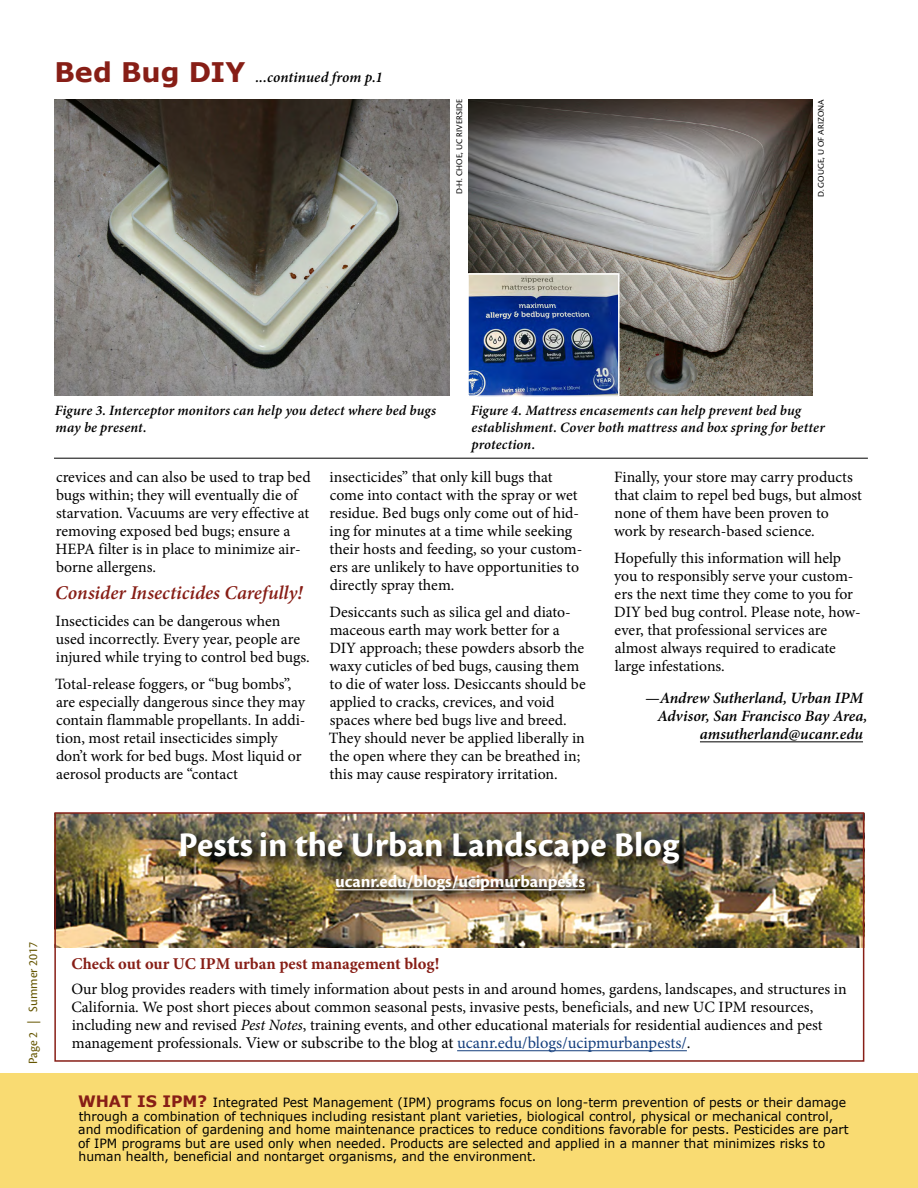
<style>
.page{position:relative;width:918px;height:1188px;background:#fff}
.page>*{position:absolute;margin:0;border:0;box-sizing:border-box;transform-origin:0 0}
.t1{font:700 36px "Cronos Pro";letter-spacing:.005em;color:#fff}
.t2{font:italic 600 19.5px "Minion Pro";color:#871e16}
.t3{font:700 18px "Cronos Pro";letter-spacing:-.005em;color:#fff}
.t4{font:16.5px "Minion Pro";color:#143f7e}
.t5{font:700 16.5px "Minion Pro";color:#871e16}
.t6{font:15.75px/18px "Minion Pro";color:#000}
.t7{font:italic 600 15.75px/18px "Minion Pro";letter-spacing:-.005em;color:#000;text-align:right}
.t8{font:italic 600 15px "Minion Pro";letter-spacing:.01em;color:#000}
.t9{font:italic 600 14.25px/17.1px "Minion Pro";letter-spacing:.01em;color:#000}
.t10{font:13.2px "Cronos Pro";color:#655500}
.t11{font:12.75px/13.5px "Verdana";color:#000}
.t12{font:9px "Cronos Pro";letter-spacing:.01em;color:#000}
.s1{font-family:"Verdana";font-weight:700;font-style:normal;font-size:27px;color:#871e16}
.s2{font-style:italic}
.s3{font-size:15.75px;color:#000}
.s4{color:#000}
.s5{font-weight:700;font-size:15.75px;color:#871e16}
</style>
<div class="page">
<div style="left:0;top:1074px;width:918px;height:114px;background:#f9db72"></div>
<img style="left:57px;top:813px;width:808px;height:135px">
<div style="left:178px;top:830px;width:515px;height:74px;background:#000;opacity:.85"></div>
<hr style="left:335px;top:889px;width:250px;height:1px;background:#fff">
<hr style="left:457px;top:1050px;width:230px;height:1px;background:#143f7e">
<hr style="left:700px;top:741px;width:163px;height:1px;background:#000">
<div style="left:54px;top:812px;width:810px;height:250px;border:2px solid #871e16"></div>
<img style="left:469px;top:99px;width:343px;height:296px">
<img style="left:470px;top:276px;width:147px;height:118px">
<div style="left:467px;top:273px;width:153px;height:124px;border:2px solid #fff"></div>
<img style="left:55px;top:99px;width:395px;height:296px">
<hr style="left:54px;top:458px;width:814px;height:1px;background:#000">
<p class="t8" style="left:54px;top:66px;width:330px"><span class="s1">Bed Bug DIY</span> ...continued from p.1</p>
<p class="t12" style="left:454px;top:194px;width:97px;rotate:-90deg">D-H. CHOE, UC RIVERSIDE</p>
<p class="t12" style="left:816px;top:197px;width:99px;rotate:-90deg">D. GOUGE, U OF ARIZONA</p>
<p class="t9" style="left:55px;top:402px;width:383px">Figure 3. Interceptor monitors can help you detect where bed bugs may be present.</p>
<p class="t9" style="left:471px;top:402px;width:356px">Figure 4. Mattress encasements can help prevent bed bug establishment. Cover both mattress and box spring for better protection.</p>
<p class="t6" style="left:56px;top:468px;width:257px">crevices and can also be used to trap bed bugs within; they will eventually die of starvation. Vacuums are very effective at removing exposed bed bugs; ensure a HEPA filter is in place to minimize air&shy;borne allergens.</p>
<p class="t2" style="left:55px;top:579px;width:249px">Consider Insecticides Carefully!</p>
<p class="t6" style="left:56px;top:612px;width:256px">Insecticides can be dangerous when used incorrectly. Every year, people are injured while trying to control bed bugs.</p>
<p class="t6" style="left:55px;top:675px;width:252px">Total-release foggers, or “bug bombs”, are especially dangerous since they may contain flammable propellants. In addi&shy;tion, most retail insecticides simply don’t work for bed bugs. Most liquid or aerosol products are “contact</p>
<p class="t6" style="left:330px;top:468px;width:254px">insecticides” that only kill bugs that come into contact with the spray or wet residue. Bed bugs only come out of hid&shy;ing for minutes at a time while seeking their hosts and feeding, so your custom&shy;ers are unlikely to have opportunities to directly spray them.</p>
<p class="t6" style="left:329px;top:603px;width:258px">Desiccants such as silica gel and diato&shy;maceous earth may work better for a DIY approach; these powders absorb the waxy cuticles of bed bugs, causing them to die of water loss. Desiccants should be applied to cracks, crevices, and void spaces where bed bugs live and breed.<br>They should never be applied liberally in the open where they can be breathed in; this may cause respiratory irritation.</p>
<p class="t6" style="left:614px;top:468px;width:249px">Finally, your store may carry products that claim to repel bed bugs, but almost none of them have been proven to work by research-based science.</p>
<p class="t6" style="left:614px;top:549px;width:248px">Hopefully this information will help you to responsibly serve your custom&shy;ers the next time they come to you for DIY bed bug control. Please note, how&shy;ever, that professional services are almost always required to eradicate large infestations.</p>
<p class="t7" style="left:645px;top:689px;width:224px">—Andrew Sutherland, Urban IPM<br>Advisor, San Francisco Bay Area, amsutherland@ucanr.edu</p>
<h1 class="t1" style="left:179px;top:824px;width:502px">Pestsin the Urban Landscape Blog</h1>
<p class="t3" style="left:335px;top:871px;width:251px">ucanr.edu/blogs/ucipmurbanpests</p>
<p class="t10" style="left:26px;top:1064px;width:124px;rotate:-90deg">Page 2 | Summer 2017</p>
<p class="t5" style="left:71px;top:952px;width:370px">Check out our UC IPM urban pest management blog!</p>
<p class="t6" style="left:71px;top:980px;width:777px">Our blog provides readers with timely information about pests in and around homes, gardens, landscapes, and structures in<br>California. We post short pieces about common seasonal pests, invasive pests, beneficials, and new UC IPM resources, including new and revised <span class="s2">Pest Notes</span>, training events, and other educational materials for residential audiences and pest</p>
<p class="t4" style="left:72px;top:1031px;width:620px"><span class="s3">management professionals.</span> <span class="s4">View or subscribe to the blog at</span> ucanr.edu/blogs/ucipmurbanpests/<span class="s4">.</span></p>
<p class="t11" style="left:78px;top:1096px;width:772px"><span class="s5">WHAT IS IPM?</span> Integrated Pest Management (IPM) programs focus on long-term prevention of pests or their damage through a combination of techniques including resistant plant varieties, biological control, physical or mechanical control, and modification of gardening and home maintenance practices to reduce conditions favorable for pests. Pesticides are part of IPM programs but are used only when needed. Products are selected and applied in a manner that minimizes risks to human health, beneficial and nontarget organisms, and the environment.</p>
</div>
